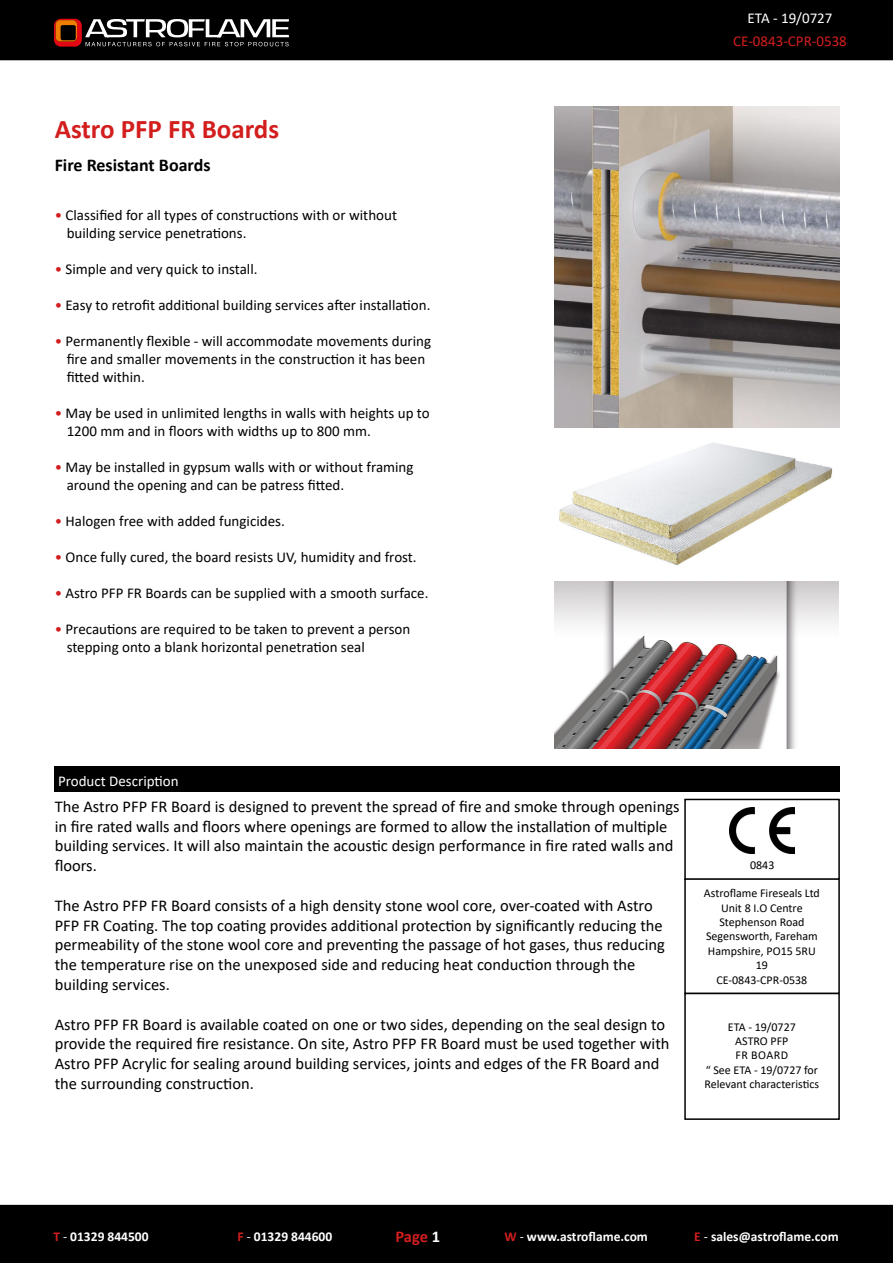
<style>
.page{position:relative;width:893px;height:1263px;background:#fff}
.page>*{position:absolute;margin:0;border:0;box-sizing:border-box;transform-origin:0 0}
.t1{font:700 27px "Calibri";color:#d31e1e}
.t2{font:700 18px "Calibri";color:#000}
.t3{font:16.5px/19.8px "Calibri";color:#000}
.t4{font:700 16.5px "Calibri";color:#d31e1e}
.t5{font:15px/18px "Calibri";color:#000}
.t6{font:15px "Calibri";color:#fff}
.t7{font:15px "Calibri";color:#d31e1e}
.t8{font:700 13.5px "Calibri";color:#fff}
.t9{font:12px/14.4px "Calibri";color:#000;text-align:center}
.s1{color:#d31e1e}
.s2{font-weight:400}
.s3{color:#fff}
</style>
<div class="page">
<div style="left:0;top:0;width:893px;height:60px;background:#000"></div>
<svg style="left:54px;top:19px;width:235px;height:28px"></svg>
<div style="left:0;top:1205px;width:893px;height:58px;background:#000"></div>
<div style="left:54px;top:766px;width:786px;height:25px;background:#000"></div>
<img style="left:559px;top:442px;width:273px;height:123px">
<div style="left:684px;top:799px;width:156px;height:81px;border:2px solid #000"></div>
<div style="left:684px;top:878px;width:156px;height:116px;border:2px solid #000"></div>
<div style="left:684px;top:993px;width:156px;height:127px;border:2px solid #000"></div>
<img style="left:730px;top:807px;width:64px;height:46px">
<img style="left:555px;top:106px;width:284px;height:321px">
<img style="left:555px;top:581px;width:284px;height:167px">
<h1 class="t1" style="left:55px;top:110px;width:226px">Astro PFP FR Boards</h1>
<p class="t2" style="left:55px;top:152px;width:157px">Fire Resistant Boards</p>
<p class="t5" style="left:67px;top:205px;width:332px;text-indent:-12px"><span class="s1">•</span> Classified for all types of constructions with or without building service penetrations.</p>
<p class="t5" style="left:55px;top:259px;width:204px"><span class="s1">•</span> Simple and very quick to install.</p>
<p class="t5" style="left:55px;top:295px;width:377px"><span class="s1">•</span> Easy to retrofit additional building services after installation.</p>
<p class="t5" style="left:67px;top:331px;width:366px;text-indent:-12px"><span class="s1">•</span> Permanently flexible - will accommodate movements during fire and smaller movements in the construction it has been fitted within.</p>
<p class="t5" style="left:67px;top:403px;width:365px;text-indent:-12px"><span class="s1">•</span> May be used in unlimited lengths in walls with heights up to<br>1200 mm and in floors with widths up to 800 mm.</p>
<p class="t5" style="left:67px;top:457px;width:348px;text-indent:-12px"><span class="s1">•</span> May be installed in gypsum walls with or without framing around the opening and can be patress fitted.</p>
<p class="t5" style="left:55px;top:511px;width:232px"><span class="s1">•</span> Halogen free with added fungicides.</p>
<p class="t5" style="left:55px;top:547px;width:364px"><span class="s1">•</span> Once fully cured, the board resists UV, humidity and frost.</p>
<p class="t5" style="left:55px;top:583px;width:375px"><span class="s1">•</span> Astro PFP FR Boards can be supplied with a smooth surface.</p>
<p class="t5" style="left:67px;top:619px;width:345px;text-indent:-12px"><span class="s1">•</span> Precautions are required to be taken to prevent a person stepping onto a blank horizontal penetration seal</p>
<p class="t6" style="left:748px;top:7px;width:86px">ETA - 19/0727</p>
<p class="t7" style="left:733px;top:30px;width:115px">CE-0843-CPR-0538</p>
<p class="t6" style="left:58px;top:770px;width:122px">Product Description</p>
<p class="t3" style="left:55px;top:796px;width:626px">The Astro PFP FR Board is designed to prevent the spread of fire and smoke through openings in fire rated walls and floors where openings are formed to allow the installation of multiple building services. It will also maintain the acoustic design performance in fire rated walls and floors.</p>
<p class="t3" style="left:55px;top:895px;width:612px">The Astro PFP FR Board consists of a high density stone wool core, over-coated with Astro PFP FR Coating. The top coating provides additional protection by significantly reducing the permeability of the stone wool core and preventing the passage of hot gases, thus reducing the temperature rise on the unexposed side and reducing heat conduction through the building services.</p>
<p class="t3" style="left:55px;top:1014px;width:616px">Astro PFP FR Board is available coated on one or two sides, depending on the seal design to provide the required fire resistance. On site, Astro PFP FR Board must be used together with Astro PFP Acrylic for sealing around building services, joints and edges of the FR Board and the surrounding construction.</p>
<p class="t9" style="left:750px;top:857px;width:26px">0843</p>
<p class="t9" style="left:704px;top:886px;width:118px">Astroflame Fireseals Ltd<br>Unit 8 I.O Centre<br>Stephenson Road<br>Segensworth, Fareham<br>Hampshire, PO15 5RU<br>19<br>CE-0843-CPR-0538</p>
<p class="t9" style="left:705px;top:1019px;width:116px">ETA - 19/0727<br>ASTRO PFP<br>FR BOARD<br>“ See ETA - 19/0727 for<br>Relevant characteristics</p>
<p class="t8" style="left:53px;top:1227px;width:97px"><span class="s1">T</span> <span class="s2">-</span> 01329 844500</p>
<p class="t8" style="left:238px;top:1227px;width:96px"><span class="s1">F</span> <span class="s2">-</span> 01329 844600</p>
<p class="t4" style="left:395px;top:1225px;width:46px">Page <span class="s3">1</span></p>
<p class="t8" style="left:504px;top:1227px;width:145px"><span class="s1">W</span> <span class="s2">-</span> www.astroflame.com</p>
<p class="t8" style="left:694px;top:1227px;width:146px"><span class="s1">E</span> <span class="s2">-</span> sales@astroflame.com</p>
</div>
